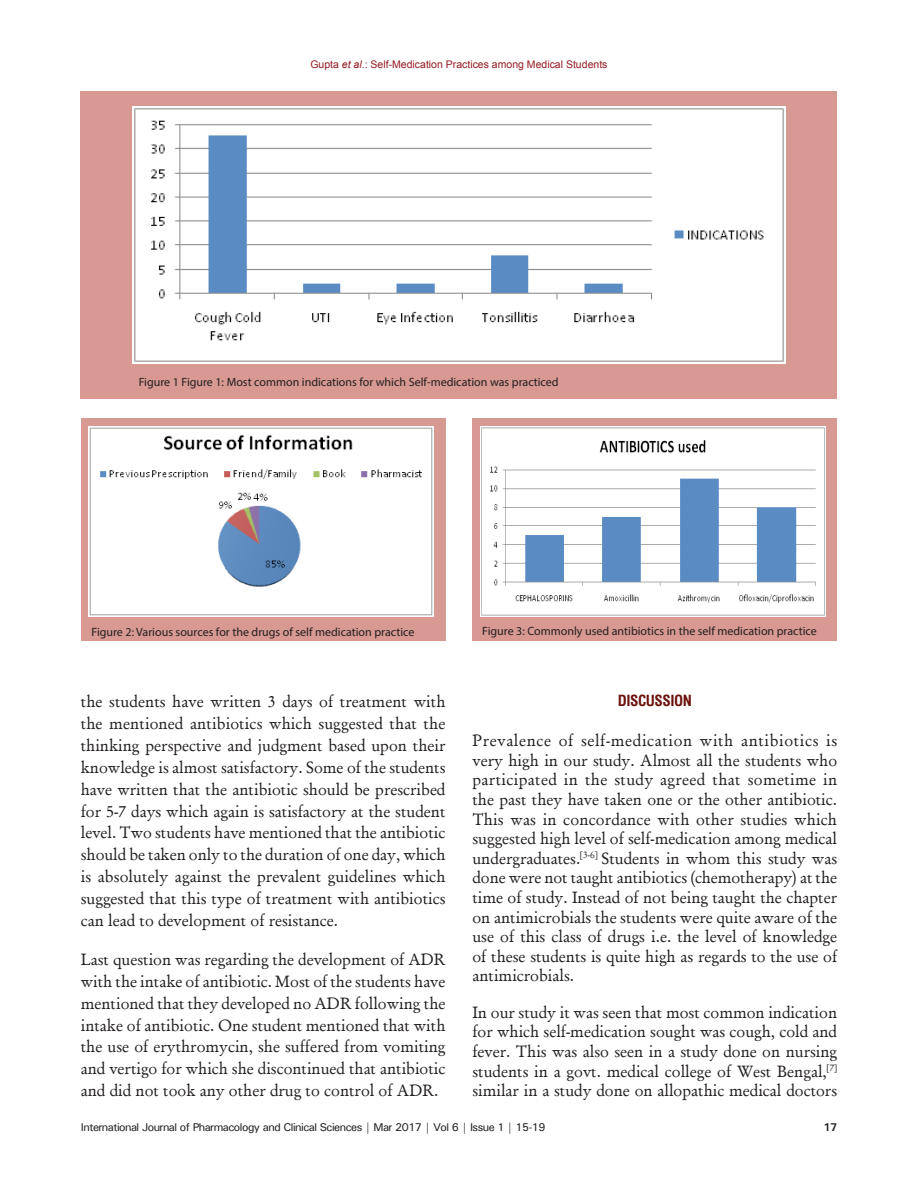
<style>
.page{position:relative;width:918px;height:1188px;background:#fff}
.page>*{position:absolute;margin:0;border:0;box-sizing:border-box;transform-origin:0 0}
.TX{font:16.5px/21.9px "Garamond";color:#231f20;text-align:justify}
.t1{font:700 condensed 15px "Helvetica";letter-spacing:-.03em;color:#6c120e}
.FIG_LEG{font:12px "Myriad Pro";color:#231f20}
.RF{font:500 11.25px "Univers";letter-spacing:-.045em;color:#231f20}
.RF-2{font:700 11.25px "Univers";color:#231f20}
.t2{font:10.5px "Arial";color:#951a21}
.s1{font-style:italic}
</style>
<div class="page">
<div style="left:81px;top:92px;width:756px;height:307px;background:#d89992"></div>
<img style="left:132px;top:107px;width:654px;height:256px">
<div style="left:81px;top:419px;width:365px;height:222px;background:#d89992"></div>
<img style="left:88px;top:426px;width:346px;height:191px">
<div style="left:472px;top:419px;width:365px;height:222px;background:#d89992"></div>
<img style="left:480px;top:426px;width:346px;height:191px">
<p class="t2" style="left:310px;top:58px;width:299px">Gupta <span class="s1">et al</span>.: Self-Medication Practices among Medical Students</p>
<p class="FIG_LEG" style="left:139px;top:375px;width:421px">Figure 1 Figure 1: Most common indications for which Self-medication was practiced</p>
<p class="FIG_LEG" style="left:92px;top:625px;width:325px">Figure 2: Various sources for the drugs of self medication practice</p>
<p class="FIG_LEG" style="left:482px;top:624px;width:336px">Figure 3: Commonly used antibiotics in the self medication practice</p>
<p class="TX" style="left:81px;top:690px;width:366px">the students have written 3 days of treatment with the mentioned antibiotics which suggested that the thinking perspective and judgment based upon their knowledge is almost satisfactory. Some of the students have written that the antibiotic should be prescribed for 5-7 days which again is satisfactory at the student level. Two students have mentioned that the antibiotic should be taken only to the duration of one day, which is absolutely against the prevalent guidelines which suggested that this type of treatment with antibiotics can lead to development of resistance.</p>
<p class="TX" style="left:81px;top:948px;width:366px">Last question was regarding the development of ADR with the intake of antibiotic. Most of the students have mentioned that they developed no ADR following the intake of antibiotic. One student mentioned that with the use of erythromycin, she suffered from vomiting and vertigo for which she discontinued that antibiotic and did not took any other drug to control of ADR.</p>
<h1 class="t1" style="left:618px;top:690px;width:76px">DISCUSSION</h1>
<p class="TX" style="left:472px;top:731px;width:366px;line-height:19.6px">Prevalence of self-medication with antibiotics is very high in our study. Almost all the students who participated in the study agreed that sometime in the past they have taken one or the other antibiotic.<br>This was in concordance with other studies which suggested high level of self-medication among medical undergraduates.<sup>[3-6]</sup> Students in whom this study was done were not taught antibiotics (chemotherapy) at the time of study. Instead of not being taught the chapter on antimicrobials the students were quite aware of the use of this class of drugs i.e. the level of knowledge of these students is quite high as regards to the use of antimicrobials.</p>
<p class="TX" style="left:472px;top:1002px;width:366px;line-height:19.6px">In our study it was seen that most common indication for which self-medication sought was cough, cold and fever. This was also seen in a study done on nursing students in a govt. medical college of West Bengal,<sup>[7] </sup>similar in a study done on allopathic medical doctors</p>
<p class="RF" style="left:81px;top:1120px;width:466px">International Journal of Pharmacology and Clinical Sciences | Mar 2017 | Vol 6 | Issue 1 | 15-19</p>
<p class="RF-2" style="left:824px;top:1120px;width:15px">17</p>
</div>
